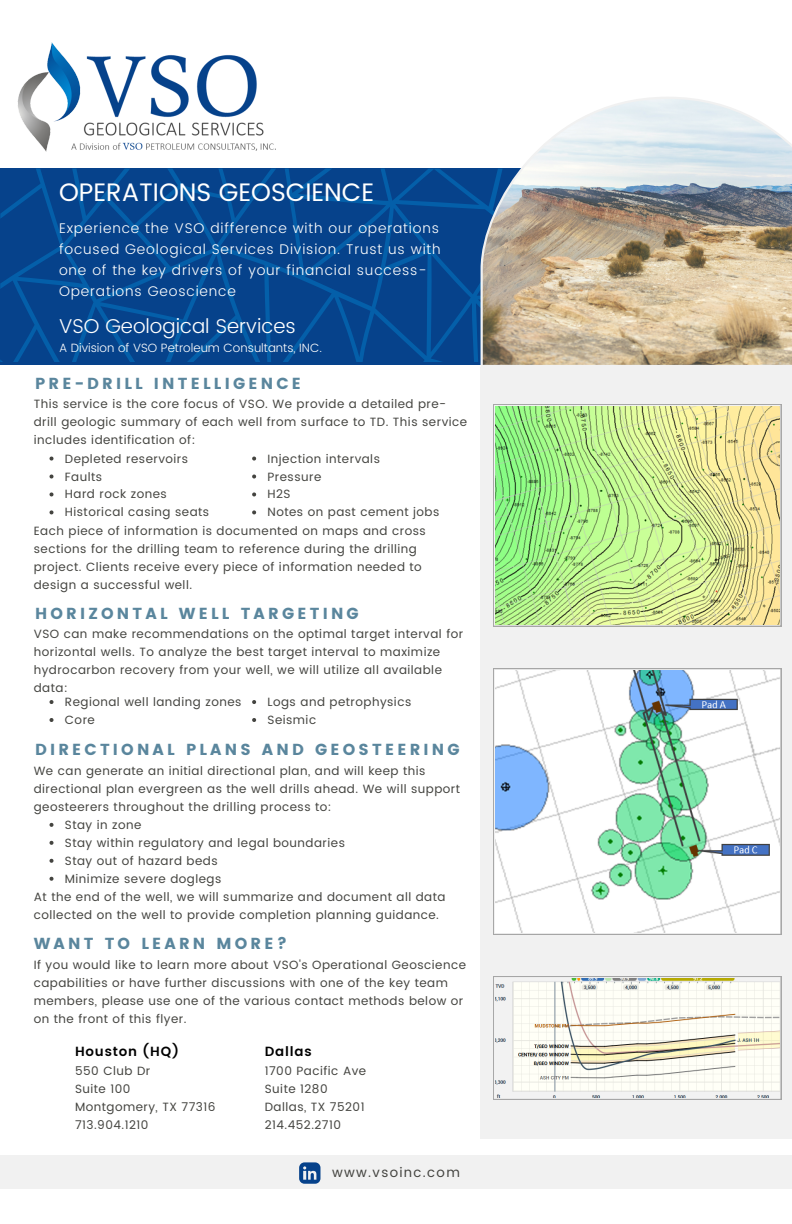
<style>
.page{position:relative;width:792px;height:1224px;background:#fff}
.page>*{position:absolute;margin:0;border:0;box-sizing:border-box;transform-origin:0 0}
.t1{font:25.2px "Poppins";color:#fff}
.t2{font:300 20px "Poppins";color:#fff}
.t3{font:16px "Poppins";letter-spacing:.2em;color:#5a869d}
.t4{font:300 14px/21px "Poppins";letter-spacing:.06em;color:#fff}
.t5{font:600 13.4px "Poppins";letter-spacing:.06em;color:#000}
.t6{font:13.4px "Poppins";letter-spacing:.1em;color:#444440}
.t7{font:12px/18px "Poppins";letter-spacing:.04em;color:#444440}
.t8{font:300 12px "Poppins";color:#fff}
</style>
<div class="page">
<svg style="left:0;top:168px;width:481px;height:194px;background:#05468f"></svg>
<div style="left:481px;top:367px;width:311px;height:771px;background:#f1f1f1"></div>
<img style="left:481px;top:97px;width:311px;height:270px">
<div style="left:0;top:1155px;width:792px;height:34px;background:#f1f1f1"></div>
<svg style="left:299px;top:1162px;width:21px;height:21px"></svg>
<img style="left:495px;top:406px;width:284px;height:218px">
<div style="left:493px;top:404px;width:288px;height:222px;border:1px solid #a6a6a6"></div>
<img style="left:495px;top:670px;width:284px;height:263px">
<div style="left:493px;top:668px;width:288px;height:267px;border:1px solid #a6a6a6"></div>
<img style="left:496px;top:979px;width:282px;height:117px">
<div style="left:493px;top:976px;width:288px;height:123px;border:2px solid #a6a6a6"></div>
<svg style="left:50px;top:823px;width:4px;height:4px"></svg>
<svg style="left:50px;top:841px;width:4px;height:4px"></svg>
<svg style="left:50px;top:859px;width:4px;height:4px"></svg>
<svg style="left:50px;top:877px;width:4px;height:4px"></svg>
<svg style="left:50px;top:457px;width:4px;height:4px"></svg>
<svg style="left:50px;top:475px;width:4px;height:4px"></svg>
<svg style="left:50px;top:492px;width:4px;height:4px"></svg>
<svg style="left:50px;top:510px;width:4px;height:4px"></svg>
<svg style="left:252px;top:457px;width:4px;height:4px"></svg>
<svg style="left:252px;top:475px;width:4px;height:4px"></svg>
<svg style="left:252px;top:492px;width:4px;height:4px"></svg>
<svg style="left:252px;top:510px;width:4px;height:4px"></svg>
<svg style="left:50px;top:700px;width:4px;height:4px"></svg>
<svg style="left:50px;top:718px;width:4px;height:4px"></svg>
<svg style="left:252px;top:700px;width:4px;height:4px"></svg>
<svg style="left:252px;top:718px;width:4px;height:4px"></svg>
<img style="left:96px;top:55px;width:180px;height:95px">
<img style="left:0;top:42px;width:96px;height:143px">
<p class="t1" style="left:59px;top:178px;width:317px">OPERATIONS GEOSCIENCE</p>
<p class="t4" style="left:59px;top:218px;width:383px">Experience the VSO difference with our operations focused Geological Services Division. Trust us with one of the key drivers of your financial success-Operations Geoscience</p>
<p class="t2" style="left:59px;top:314px;width:238px">VSO Geological Services</p>
<p class="t8" style="left:59px;top:340px;width:264px">A Division of VSO Petroleum Consultants, INC.</p>
<p class="t3" style="left:35px;top:374px;width:267px">PRE-DRILL INTELLIGENCE</p>
<p class="t7" style="left:34px;top:395px;width:435px">This service is the core focus of VSO. We provide a detailed pre&shy;drill geologic summary of each well from surface to TD. This service includes identification of:</p>
<p class="t7" style="left:268px;top:449px;width:114px">Injection intervals</p>
<p class="t7" style="left:268px;top:467px;width:55px">Pressure</p>
<p class="t7" style="left:268px;top:485px;width:25px">H2S</p>
<p class="t7" style="left:268px;top:503px;width:173px">Notes on past cement jobs</p>
<p class="t7" style="left:34px;top:522px;width:394px">Each piece of information is documented on maps and cross sections for the drilling team to reference during the drilling project. Clients receive every piece of information needed to design a successful well.</p>
<p class="t3" style="left:35px;top:604px;width:325px">HORIZONTAL WELL TARGETING</p>
<p class="t7" style="left:34px;top:625px;width:431px">VSO can make recommendations on the optimal target interval for horizontal wells. To analyze the best target interval to maximize hydrocarbon recovery from your well, we will utilize all available data:</p>
<p class="t7" style="left:65px;top:693px;width:178px">Regional well landing zones</p>
<p class="t7" style="left:65px;top:711px;width:32px">Core</p>
<p class="t7" style="left:65px;top:449px;width:125px">Depleted reservoirs</p>
<p class="t7" style="left:65px;top:467px;width:39px">Faults</p>
<p class="t7" style="left:65px;top:485px;width:103px">Hard rock zones</p>
<p class="t7" style="left:65px;top:503px;width:146px">Historical casing seats</p>
<p class="t7" style="left:268px;top:693px;width:145px">Logs and petrophysics</p>
<p class="t7" style="left:268px;top:711px;width:50px">Seismic</p>
<p class="t3" style="left:35px;top:740px;width:426px">DIRECTIONAL PLANS AND GEOSTEERING</p>
<p class="t7" style="left:34px;top:762px;width:428px">We can generate an initial directional plan, and will keep this directional plan evergreen as the well drills ahead. We will support geosteerers throughout the drilling process to:</p>
<p class="t7" style="left:65px;top:816px;width:78px">Stay in zone</p>
<p class="t7" style="left:65px;top:834px;width:282px">Stay within regulatory and legal boundaries</p>
<p class="t7" style="left:65px;top:852px;width:154px">Stay out of hazard beds</p>
<p class="t7" style="left:65px;top:870px;width:158px">Minimize severe doglegs</p>
<p class="t7" style="left:34px;top:888px;width:413px">At the end of the well, we will summarize and document all data collected on the well to provide completion planning guidance.</p>
<p class="t3" style="left:34px;top:935px;width:255px">WANT TO LEARN MORE?</p>
<p class="t7" style="left:34px;top:956px;width:434px">If you would like to learn more about VSO's Operational Geoscience capabilities or have further discussions with one of the key team members, please use one of the various contact methods below or on the front of this flyer.</p>
<p class="t5" style="left:75px;top:1044px;width:105px">Houston (HQ)</p>
<p class="t7" style="left:75px;top:1062px;width:77px">550 Club Dr</p>
<p class="t7" style="left:75px;top:1079px;width:57px">Suite 100</p>
<p class="t7" style="left:75px;top:1097px;width:142px">Montgomery, TX 77316</p>
<p class="t7" style="left:75px;top:1115px;width:75px">713.904.1210</p>
<p class="t5" style="left:265px;top:1044px;width:48px">Dallas</p>
<p class="t7" style="left:265px;top:1062px;width:103px">1700 Pacific Ave</p>
<p class="t7" style="left:265px;top:1079px;width:64px">Suite 1280</p>
<p class="t7" style="left:265px;top:1097px;width:101px">Dallas, TX 75201</p>
<p class="t7" style="left:265px;top:1115px;width:78px">214.452.2710</p>
<p class="t6" style="left:332px;top:1164px;width:129px">www.vsoinc.com</p>
</div>
